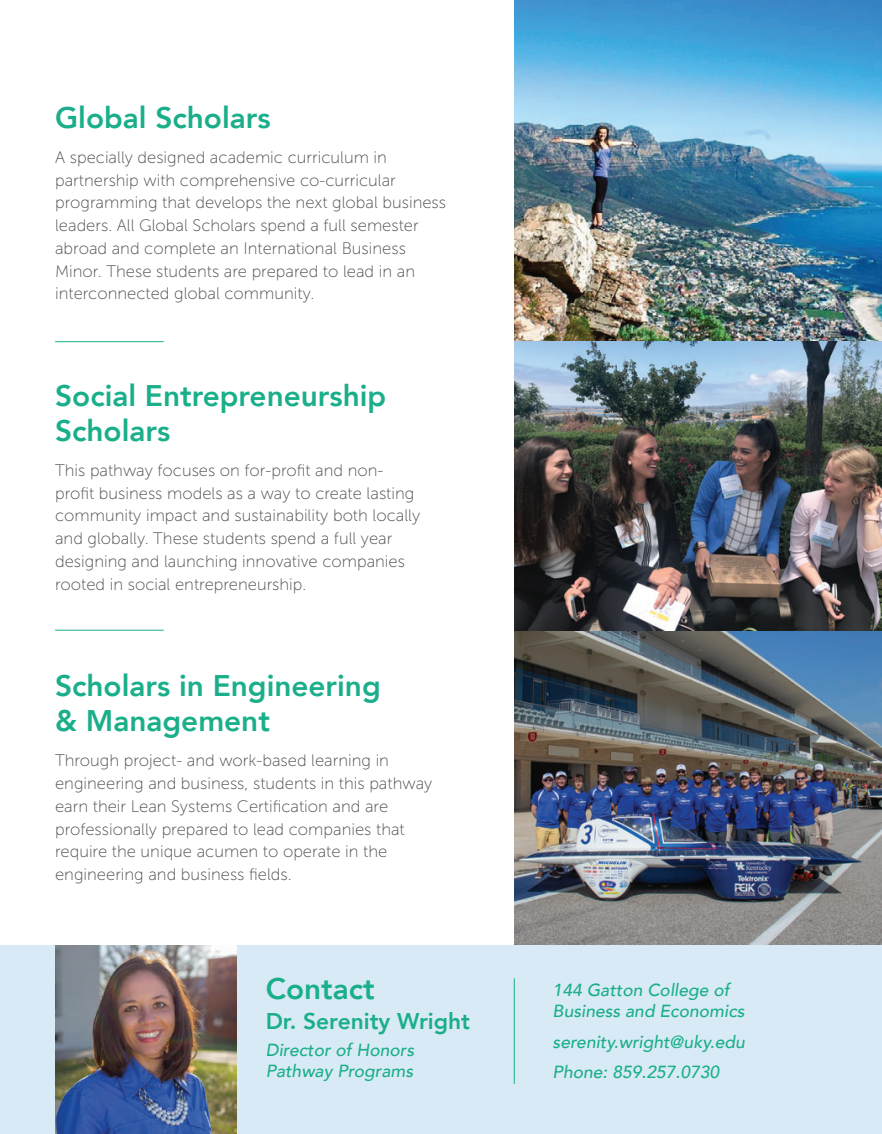
<style>
.page{position:relative;width:882px;height:1134px;background:#fff}
.page>*{position:absolute;margin:0;border:0;box-sizing:border-box;transform-origin:0 0}
.pathway_header{font:800 29.75px/35px "Avenir";color:#1aaf8a}
.Subhead_body{font:800 29.75px "Avenir";color:#1aaf8a}
.Large_subhead_body{font:800 29.75px "Avenir";color:#1aaf8a}
.Large_subhead_body-2{font:800 22.75px "Avenir";color:#1aaf8a}
.Large_subhead_body-3{font:italic 500 17.5px/21px "Avenir";color:#1aaf8a}
.body{font:16.62px/22.8px "Museo Sans 100";color:#4b4c4d}
</style>
<div class="page">
<div style="left:0;top:945px;width:882px;height:189px;background:#d9eaf7"></div>
<img style="left:55px;top:945px;width:181px;height:189px">
<img style="left:514px;top:0;width:368px;height:945px">
<hr style="left:514px;top:978px;width:1px;height:106px;background:#1aaf8a">
<hr style="left:55px;top:341px;width:109px;height:1px;background:#1aaf8a">
<hr style="left:55px;top:630px;width:109px;height:1px;background:#1aaf8a">
<p class="Subhead_body" style="left:55px;top:95px;width:217px">Global Scholars</p>
<p class="body" style="left:55px;top:146px;width:393px">A specially designed academic curriculum in partnership with comprehensive co-curricular programming that develops the next global business leaders. All Global Scholars spend a full semester abroad and complete an International Business Minor. These students are prepared to lead in an interconnected global community.</p>
<p class="pathway_header" style="left:55px;top:378px;width:333px">Social Entrepreneurship<br>Scholars</p>
<p class="body" style="left:55px;top:459px;width:367px">This pathway focuses on for-profit and non&shy;profit business models as a way to create lasting community impact and sustainability both locally and globally. These students spend a full year designing and launching innovative companies rooted in social entrepreneurship.</p>
<p class="pathway_header" style="left:55px;top:669px;width:327px">Scholars in Engineering &amp; Management</p>
<p class="body" style="left:55px;top:749px;width:379px">Through project- and work-based learning in engineering and business, students in this pathway earn their Lean Systems Certification and are professionally prepared to lead companies that require the unique acumen to operate in the engineering and business fields.</p>
<p class="Large_subhead_body" style="left:266px;top:965px;width:111px">Contact</p>
<p class="Large_subhead_body-2" style="left:266px;top:1004px;width:206px">Dr. Serenity Wright</p>
<p class="Large_subhead_body-3" style="left:266px;top:1040px;width:150px">Director of Honors<br>Pathway Programs</p>
<p class="Large_subhead_body-3" style="left:553px;top:980px;width:193px">144 Gatton College of<br>Business and Economics</p>
<p class="Large_subhead_body-3" style="left:553px;top:1031px;width:194px">serenity.wright@uky.edu</p>
<p class="Large_subhead_body-3" style="left:553px;top:1062px;width:168px">Phone: 859.257.0730</p>
</div>
